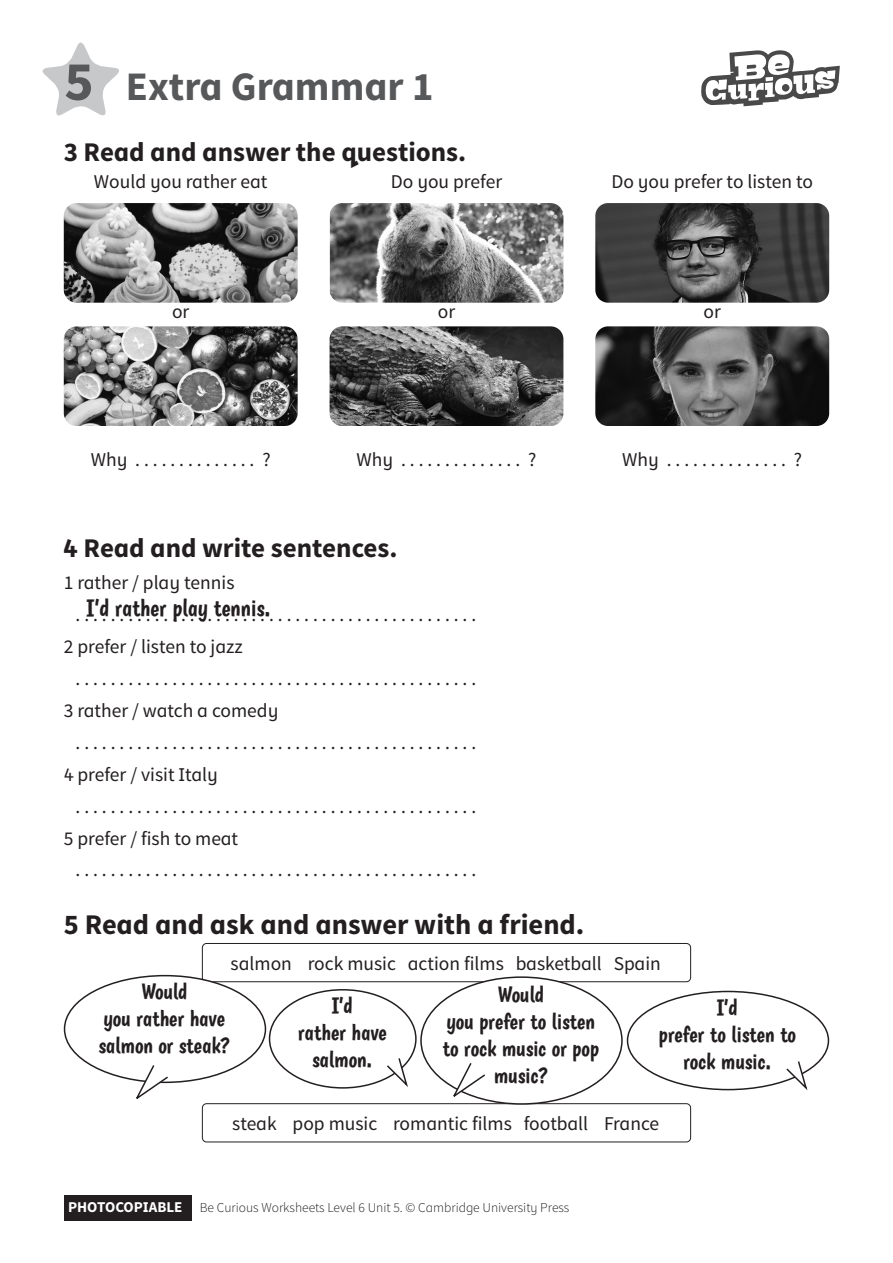
<style>
.page{position:relative;width:893px;height:1263px;background:#fff}
.page>*{position:absolute;margin:0;border:0;box-sizing:border-box;transform-origin:0 0}
.t1{font:55.5px "Source CUP Bold Infant";color:#57585a}
.t2{font:40.5px "Source CUP Bold Infant";color:#57585a}
.t3{font:28.5px "Source CUP Bold Infant";color:#231f20}
.t4{font:27px "Source CUP Bold Infant";color:#231f20}
.t5{font:24px "Boogaloo Regular infant CUP";color:#231f20}
.t6{font:22.5px/27px "Boogaloo Regular infant CUP";color:#231f20;text-align:center}
.t7{font:19.5px "Source CUP Regular Infant";color:#231f20}
.t8{font:13.5px "Source CUP light Infant";color:#231f20}
.s1{font-family:"Source CUP Bold Infant";font-size:15px;color:#fff}
</style>
<div class="page">
<svg style="left:42px;top:42px;width:77px;height:74px"></svg>
<div style="left:64px;top:1195px;width:127px;height:25px;background:#231f20"></div>
<svg style="left:701px;top:50px;width:139px;height:56px"></svg>
<div style="left:782px;top:84px;width:7px;height:8px;background:#494949;border-radius:50%"></div>
<img style="left:64px;top:203px;width:234px;height:100px">
<img style="left:64px;top:326px;width:234px;height:100px">
<img style="left:595px;top:203px;width:234px;height:100px">
<img style="left:595px;top:326px;width:234px;height:100px">
<img style="left:330px;top:203px;width:233px;height:100px">
<img style="left:330px;top:326px;width:233px;height:100px">
<div style="left:202px;top:943px;width:489px;height:39px;border:1px solid #231f20;border-radius:4px"></div>
<div style="left:202px;top:1103px;width:489px;height:39px;border:1px solid #231f20;border-radius:4px"></div>
<div style="left:65px;top:976px;width:200px;height:106px;background:#fff;border-radius:50%"></div>
<div style="left:421px;top:977px;width:201px;height:127px;background:#fff;border-radius:50%"></div>
<div style="left:269px;top:989px;width:148px;height:100px;border:2px solid #231f20;border-radius:50%"></div>
<svg style="left:133px;top:1065px;width:37px;height:34px"></svg>
<svg style="left:450px;top:1063px;width:37px;height:38px"></svg>
<svg style="left:385px;top:1058px;width:24px;height:29px"></svg>
<svg style="left:785px;top:1061px;width:24px;height:30px"></svg>
<p class="t1" style="left:64px;top:46px;width:31px">5</p>
<p class="t2" style="left:126px;top:61px;width:309px">Extra Grammar 1</p>
<p class="t4" style="left:64px;top:134px;width:404px">3 Read and answer the questions.</p>
<p class="t7" style="left:94px;top:169px;width:175px">Would you rather eat</p>
<p class="t7" style="left:391px;top:169px;width:113px">Do you prefer</p>
<p class="t7" style="left:611px;top:169px;width:203px">Do you prefer to listen to</p>
<p class="t7" style="left:172px;top:299px;width:19px">or</p>
<p class="t7" style="left:438px;top:299px;width:19px">or</p>
<p class="t7" style="left:704px;top:299px;width:19px">or</p>
<p class="t7" style="left:91px;top:447px;width:181px">Why . . . . . . . . . . . . . . ?</p>
<p class="t7" style="left:357px;top:447px;width:181px">Why . . . . . . . . . . . . . . ?</p>
<p class="t7" style="left:622px;top:447px;width:181px">Why . . . . . . . . . . . . . . ?</p>
<p class="t4" style="left:64px;top:531px;width:335px">4 Read and write sentences.</p>
<p class="t7" style="left:64px;top:571px;width:172px">1 rather / play tennis</p>
<p class="t7" style="left:76px;top:603px;width:402px">. . . . . . . . . . . . . . . . . . . . . . . . . . . . . . . . . . . . . . . . . . . . . .</p>
<p class="t7" style="left:64px;top:634px;width:181px">2 prefer / listen to jazz</p>
<p class="t7" style="left:76px;top:666px;width:402px">. . . . . . . . . . . . . . . . . . . . . . . . . . . . . . . . . . . . . . . . . . . . . .</p>
<p class="t7" style="left:64px;top:698px;width:216px">3 rather / watch a comedy</p>
<p class="t7" style="left:76px;top:730px;width:402px">. . . . . . . . . . . . . . . . . . . . . . . . . . . . . . . . . . . . . . . . . . . . . .</p>
<p class="t7" style="left:64px;top:762px;width:156px">4 prefer / visit Italy</p>
<p class="t7" style="left:76px;top:794px;width:402px">. . . . . . . . . . . . . . . . . . . . . . . . . . . . . . . . . . . . . . . . . . . . . .</p>
<p class="t7" style="left:64px;top:826px;width:176px">5 prefer / fish to meat</p>
<p class="t7" style="left:76px;top:858px;width:402px">. . . . . . . . . . . . . . . . . . . . . . . . . . . . . . . . . . . . . . . . . . . . . .</p>
<p class="t3" style="left:64px;top:906px;width:522px">5 Read and ask and answer with a friend.</p>
<p class="t7" style="left:231px;top:951px;width:432px">salmon rock music action films basketball Spain</p>
<p class="t5" style="left:87px;top:594px;width:185px">I’d rather play tennis.</p>
<p class="t6" style="left:99px;top:978px;width:133px">Would<br>you rather have salmon or steak?</p>
<p class="t6" style="left:443px;top:981px;width:158px">Would<br>you prefer to listen to rock music or pop music?</p>
<p class="t6" style="left:298px;top:992px;width:91px">I’d<br>rather have salmon.</p>
<p class="t6" style="left:659px;top:994px;width:139px">I’d<br>prefer to listen to rock music.</p>
<p class="t7" style="left:232px;top:1111px;width:428px">steak pop music romantic films football France</p>
<p class="t8" style="left:68px;top:1199px;width:503px"><span class="s1">PHOTOCOPIABLE</span> Be Curious Worksheets Level 6 Unit 5. © Cambridge University Press</p>
</div>
